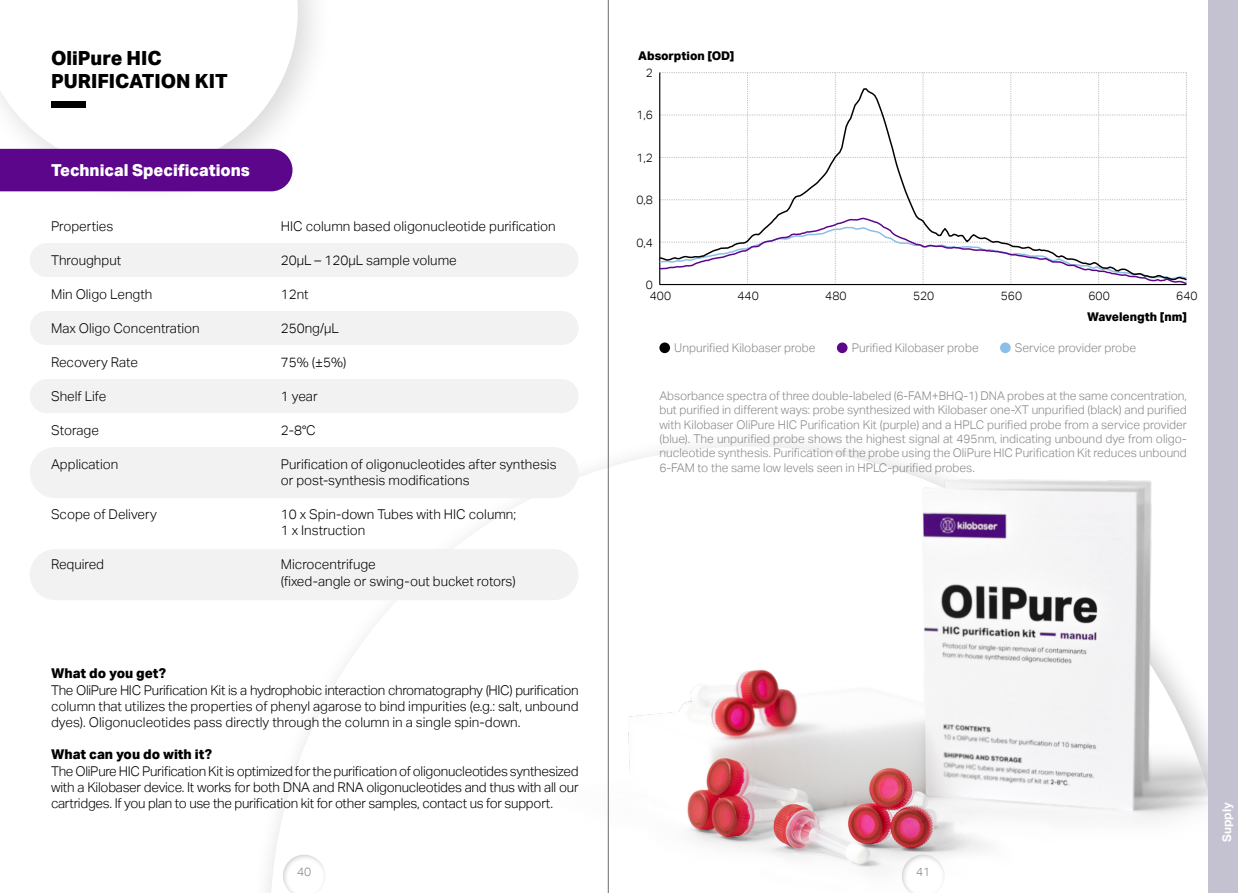
<style>
.page{position:relative;width:1238px;height:893px;background:#fff}
.page>*{position:absolute;margin:0;border:0;box-sizing:border-box;transform-origin:0 0}
.t1{font:800 19.5px/23.4px "Aktiv Grotesk";color:#000}
.t2{font:800 16.5px "Aktiv Grotesk";color:#fff}
.t3{font:300 13.5px/16.2px "Aktiv Grotesk";color:#000}
.t4{font:800 13.5px "Aktiv Grotesk";color:#000}
.t5{font:300 12px/14.4px "Aktiv Grotesk";color:#878787;text-align:justify}
.t6{font:300 12px "Aktiv Grotesk";color:#000}
.t7{font:800 12px "Aktiv Grotesk";color:#000}
.t8{font:700 12px "Aktiv Grotesk";color:#fff}
</style>
<div class="page">
<div style="left:0;top:0;width:334px;height:206px;background:#000;opacity:.15"></div>
<svg style="left:0;top:0;width:298px;height:170px"></svg>
<div style="left:30px;top:243px;width:548px;height:34px;background:#f2f2f2;border-radius:17px"></div>
<div style="left:30px;top:311px;width:548px;height:34px;background:#f2f2f2;border-radius:17px"></div>
<div style="left:30px;top:379px;width:548px;height:34px;background:#f2f2f2;border-radius:17px"></div>
<div style="left:30px;top:447px;width:548px;height:51px;background:#f2f2f2;border-radius:26px"></div>
<div style="left:30px;top:549px;width:548px;height:51px;background:#f2f2f2;border-radius:26px"></div>
<img style="left:315px;top:352px;width:893px;height:541px">
<div style="left:0;top:149px;width:292px;height:42px;background:#5c068c"></div>
<svg style="left:659px;top:72px;width:528px;height:213px"></svg>
<svg style="left:659px;top:87px;width:528px;height:195px"></svg>
<div style="left:887px;top:844px;width:69px;height:49px;background:#000;opacity:.25"></div>
<div style="left:268px;top:844px;width:69px;height:49px;background:#000;opacity:.25"></div>
<div style="left:1208px;top:0;width:29px;height:893px;background:#c4c2d1"></div>
<div style="left:51px;top:101px;width:34px;height:6px;background:#000"></div>
<div style="left:836px;top:342px;width:11px;height:11px;background:#5c068c;border-radius:50%"></div>
<div style="left:999px;top:342px;width:11px;height:11px;background:#8bbee8;border-radius:50%"></div>
<div style="left:659px;top:342px;width:11px;height:11px;background:#000;border-radius:50%"></div>
<hr style="left:608px;top:0;width:1px;height:893px;background:#878787">
<h1 class="t1" style="left:51px;top:47px;width:178px">OliPure HIC<br>PURIFICATION KIT</h1>
<p class="t2" style="left:51px;top:161px;width:200px">Technical Specifications</p>
<p class="t3" style="left:51px;top:218px;width:64px">Properties</p>
<p class="t3" style="left:51px;top:252px;width:72px">Throughput</p>
<p class="t3" style="left:51px;top:286px;width:103px">Min Oligo Length</p>
<p class="t3" style="left:51px;top:320px;width:150px">Max Oligo Concentration</p>
<p class="t3" style="left:51px;top:354px;width:88px">Recovery Rate</p>
<p class="t3" style="left:51px;top:388px;width:57px">Shelf Life</p>
<p class="t3" style="left:51px;top:422px;width:49px">Storage</p>
<p class="t3" style="left:51px;top:456px;width:69px">Application</p>
<p class="t3" style="left:51px;top:506px;width:107px">Scope of Delivery</p>
<p class="t3" style="left:51px;top:557px;width:55px">Required</p>
<p class="t3" style="left:281px;top:218px;width:276px">HIC column based oligonucleotide purification</p>
<p class="t3" style="left:281px;top:252px;width:177px">20μL – 120μL sample volume</p>
<p class="t3" style="left:281px;top:286px;width:29px">12nt</p>
<p class="t3" style="left:281px;top:320px;width:60px">250ng/μL</p>
<p class="t3" style="left:281px;top:354px;width:67px">75% (±5%)</p>
<p class="t3" style="left:281px;top:388px;width:38px">1 year</p>
<p class="t3" style="left:281px;top:422px;width:37px">2-8°C</p>
<p class="t3" style="left:281px;top:456px;width:277px">Purification of oligonucleotides after synthesis or post-synthesis modifications</p>
<p class="t3" style="left:281px;top:506px;width:237px">10 x Spin-down Tubes with HIC column;<br>1 x Instruction</p>
<p class="t3" style="left:281px;top:557px;width:236px">Microcentrifuge<br>(fixed-angle or swing-out bucket rotors)</p>
<p class="t7" style="left:638px;top:48px;width:98px">Absorption [OD]</p>
<p class="t6" style="left:646px;top:65px;width:9px">2</p>
<p class="t6" style="left:636px;top:108px;width:18px">1,6</p>
<p class="t6" style="left:636px;top:151px;width:18px">1,2</p>
<p class="t6" style="left:636px;top:193px;width:18px">0,8</p>
<p class="t6" style="left:636px;top:236px;width:18px">0,4</p>
<p class="t6" style="left:646px;top:278px;width:9px">0</p>
<p class="t6" style="left:649px;top:289px;width:23px">400</p>
<p class="t6" style="left:737px;top:289px;width:23px">440</p>
<p class="t6" style="left:825px;top:289px;width:23px">480</p>
<p class="t6" style="left:913px;top:289px;width:23px">520</p>
<p class="t6" style="left:1000px;top:289px;width:23px">560</p>
<p class="t6" style="left:1088px;top:289px;width:23px">600</p>
<p class="t6" style="left:1176px;top:289px;width:23px">640</p>
<p class="t7" style="left:1087px;top:310px;width:101px">Wavelength [nm]</p>
<p class="t5" style="left:674px;top:341px;width:143px">Unpurified Kilobaser probe</p>
<p class="t5" style="left:851px;top:341px;width:128px">Purified Kilobaser probe</p>
<p class="t5" style="left:1014px;top:341px;width:123px">Service provider probe</p>
<p class="t5" style="left:659px;top:388px;width:529px">Absorbance spectra of three double-labeled (6-FAM+BHQ-1) DNA probes at the same concentration, but purified in different ways: probe synthesized with Kilobaser one-XT unpurified (black) and purified with Kilobaser OliPure HIC Purification Kit (purple) and a HPLC purified probe from a service provider (blue). The unpurified probe shows the highest signal at 495nm, indicating unbound dye from oligo&shy;nucleotide synthesis. Purification of the probe using the OliPure HIC Purification Kit reduces unbound 6-FAM to the same low levels seen in HPLC-purified probes.</p>
<p class="t4" style="left:51px;top:666px;width:116px">What do you get?</p>
<p class="t3" style="left:51px;top:682px;width:529px;text-align:justify">The OliPure HIC Purification Kit is a hydrophobic interaction chromatography (HIC) purification column that utilizes the properties of phenyl agarose to bind impurities (e.g.: salt, unbound dyes). Oligonucleotides pass directly through the column in a single spin-down.</p>
<p class="t4" style="left:51px;top:747px;width:162px">What can you do with it?</p>
<p class="t3" style="left:51px;top:763px;width:529px;text-align:justify">The OliPure HIC Purification Kit is optimized for the purification of oligonucleotides synthesized with a Kilobaser device. It works for both DNA and RNA oligonucleotides and thus with all our cartridges. If you plan to use the purification kit for other samples, contact us for support.</p>
<p class="t5" style="left:297px;top:865px;width:16px">40</p>
<p class="t5" style="left:916px;top:865px;width:16px">41</p>
<p class="t8" style="left:1219px;top:842px;width:41px;rotate:-90deg">Supply</p>
</div>
